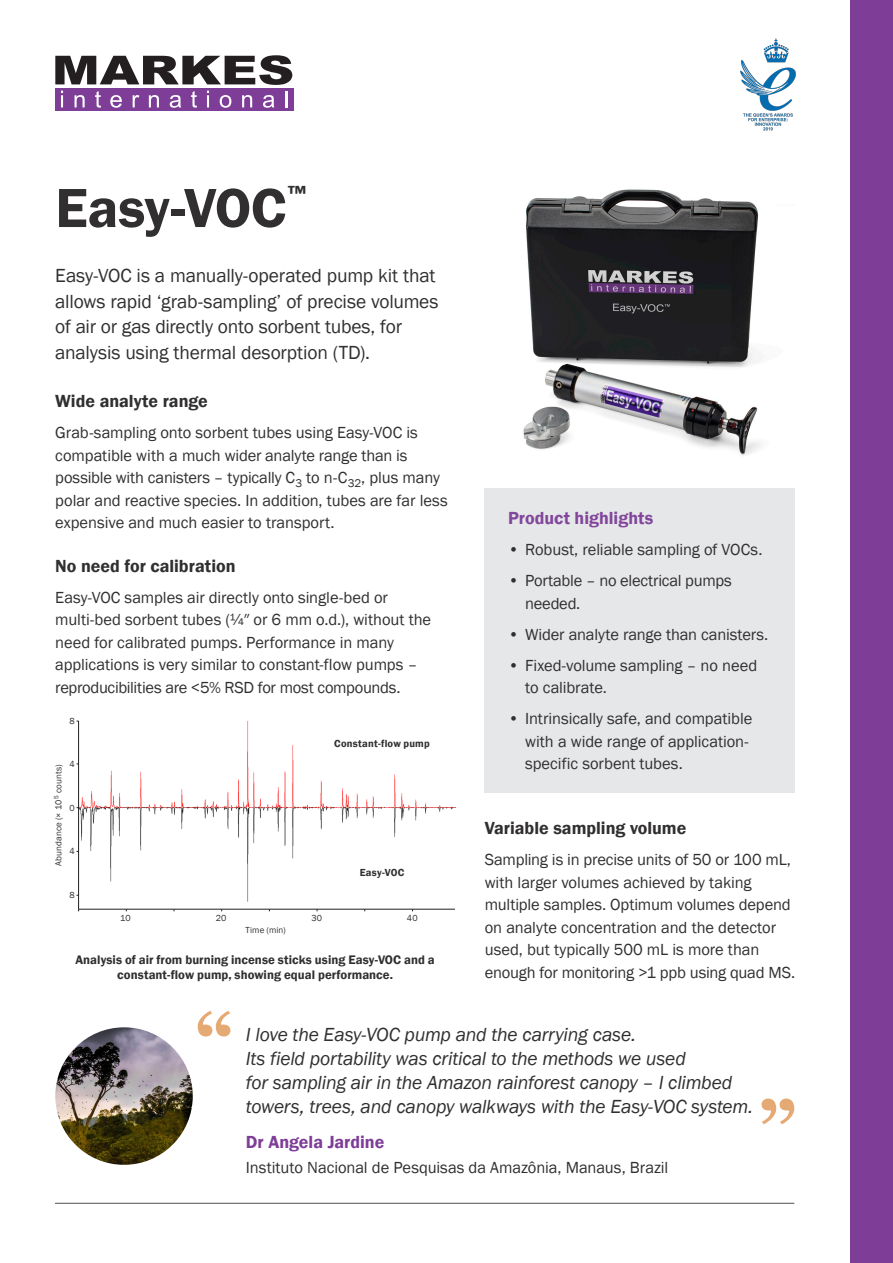
<style>
.page{position:relative;width:893px;height:1263px;background:#fff}
.page>*{position:absolute;margin:0;border:0;box-sizing:border-box;transform-origin:0 0}
.t1{font:700 75px "Georgia";color:#e5a974}
.t2{font:600 57px "Franklin Gothic";letter-spacing:-.005em;color:#312f30}
.t3{font:600 21px "Franklin Gothic";color:#312f30}
.t4{font:italic 19.5px/24px "Franklin Gothic";letter-spacing:-.01em;color:#312f30}
.t5{font:19.5px/25.5px "Franklin Gothic";letter-spacing:-.01em;color:#312f30}
.t6{font:600 18px "Franklin Gothic";color:#312f30}
.t7{font:600 18px "Franklin Gothic";color:#82479b}
.t8{font:600 18px "Franklin Gothic";color:#7e3e98}
.t9{font:16.5px/22.5px "Franklin Gothic";letter-spacing:-.005em;color:#312f30}
.t10{font:600 12.75px/15px "Franklin Gothic";letter-spacing:.005em;color:#312f30;text-align:center}
.t11{font:600 10.5px "Franklin Gothic";letter-spacing:.02em;color:#312f30}
.t12{font:9px "Franklin Gothic";letter-spacing:.015em;color:#312f30}
</style>
<div class="page">
<div style="left:850px;top:0;width:43px;height:1263px;background:#7e3e98"></div>
<img style="left:740px;top:38px;width:56px;height:93px">
<svg style="left:55px;top:55px;width:237px;height:30px"></svg>
<div style="left:55px;top:88px;width:238px;height:22px;background:#7e3e98"></div>
<svg style="left:61px;top:91px;width:2px;height:16px"></svg>
<svg style="left:75px;top:95px;width:10px;height:12px"></svg>
<svg style="left:95px;top:91px;width:6px;height:17px"></svg>
<svg style="left:110px;top:95px;width:12px;height:13px"></svg>
<svg style="left:133px;top:95px;width:6px;height:12px"></svg>
<svg style="left:149px;top:95px;width:10px;height:12px"></svg>
<svg style="left:170px;top:95px;width:11px;height:13px"></svg>
<svg style="left:191px;top:91px;width:6px;height:17px"></svg>
<svg style="left:207px;top:91px;width:2px;height:16px"></svg>
<svg style="left:220px;top:95px;width:11px;height:13px"></svg>
<svg style="left:242px;top:95px;width:10px;height:12px"></svg>
<svg style="left:263px;top:95px;width:11px;height:13px"></svg>
<svg style="left:285px;top:91px;width:2px;height:16px"></svg>
<hr style="left:55px;top:1203px;width:739px;height:1px;background:#57585a">
<img style="left:76px;top:721px;width:379px;height:191px">
<hr style="left:78px;top:721px;width:1px;height:188px;background:#231f20">
<hr style="left:79px;top:909px;width:376px;height:1px;background:#231f20">
<img style="left:55px;top:1027px;width:138px;height:138px;border-radius:69px">
<img style="left:523px;top:189px;width:238px;height:267px">
<div style="left:485px;top:488px;width:310px;height:304px;background:#e6e7e9"></div>
<h2 class="t2" style="left:55px;top:173px;width:233px">Easy-VOC</h2>
<p class="t3" style="left:288px;top:180px;width:20px">™</p>
<p class="t5" style="left:55px;top:263px;width:385px">Easy-VOC is a manually-operated pump kit that allows rapid ‘grab‑sampling’ of precise volumes of air or gas directly onto sorbent tubes, for analysis using thermal desorption (TD).</p>
<p class="t6" style="left:55px;top:390px;width:154px">Wide analyte range</p>
<p class="t9" style="left:55px;top:422px;width:394px">Grab-sampling onto sorbent tubes using Easy-VOC is compatible with a much wider analyte range than is possible with canisters – typically C<sub>3</sub> to n-C<sub>32</sub>, plus many polar and reactive species. In addition, tubes are far less expensive and much easier to transport.</p>
<p class="t6" style="left:55px;top:555px;width:182px">No need for calibration</p>
<p class="t9" style="left:55px;top:586px;width:377px">Easy-VOC samples air directly onto single-bed or multi‑bed sorbent tubes (¼″ or 6 mm o.d.), without the need for calibrated pumps. Performance in many applications is very similar to constant-flow pumps – reproducibilities are &lt;5% RSD for most compounds.</p>
<p class="t12" style="left:69px;top:715px;width:7px">8</p>
<p class="t12" style="left:69px;top:758px;width:7px">4</p>
<p class="t12" style="left:53px;top:866px;width:103px;rotate:-90deg">Abundance (× 10<sup>5</sup> counts)</p>
<p class="t12" style="left:69px;top:802px;width:7px">0</p>
<p class="t12" style="left:69px;top:846px;width:7px">4</p>
<p class="t12" style="left:69px;top:889px;width:7px">8</p>
<p class="t11" style="left:334px;top:737px;width:97px">Constant-flow pump</p>
<p class="t11" style="left:360px;top:866px;width:46px">Easy-VOC</p>
<p class="t12" style="left:120px;top:912px;width:12px">10</p>
<p class="t12" style="left:216px;top:912px;width:12px">20</p>
<p class="t12" style="left:311px;top:912px;width:12px">30</p>
<p class="t12" style="left:407px;top:912px;width:12px">40</p>
<p class="t12" style="left:245px;top:924px;width:42px">Time (min)</p>
<p class="t10" style="left:75px;top:952px;width:361px">Analysis of air from burning incense sticks using Easy-VOC and a constant-flow pump, showing equal performance.</p>
<p class="t7" style="left:508px;top:507px;width:147px">Product highlights</p>
<p class="t9" style="left:508px;top:539px;width:256px">• Robust, reliable sampling of VOCs.</p>
<p class="t9" style="left:525px;top:570px;width:208px;text-indent:-17px">• Portable – no electrical pumps needed.</p>
<p class="t9" style="left:508px;top:623px;width:262px">• Wider analyte range than canisters.</p>
<p class="t9" style="left:525px;top:654px;width:234px;text-indent:-17px">• Fixed-volume sampling – no need to calibrate.</p>
<p class="t9" style="left:525px;top:708px;width:229px;text-indent:-17px">• Intrinsically safe, and compatible with a wide range of application&shy;specific sorbent tubes.</p>
<p class="t6" style="left:485px;top:817px;width:203px">Variable sampling volume</p>
<p class="t9" style="left:485px;top:849px;width:312px">Sampling is in precise units of 50 or 100 mL, with larger volumes achieved by taking multiple samples. Optimum volumes depend on analyte concentration and the detector used, but typically 500 mL is more than enough for monitoring &gt;1 ppb using quad MS.</p>
<h1 class="t1" style="left:195px;top:992px;width:40px">“</h1>
<p class="t4" style="left:246px;top:1023px;width:509px">I love the Easy-VOC pump and the carrying case.<br>Its field portability was critical to the methods we used<br>for sampling air in the Amazon rainforest canopy – I climbed towers, trees, and canopy walkways with the Easy-VOC system.</p>
<p class="t8" style="left:246px;top:1131px;width:140px">Dr Angela Jardine</p>
<p class="t9" style="left:246px;top:1156px;width:424px">Instituto Nacional de Pesquisas da Amazônia, Manaus, Brazil</p>
<h1 class="t1" style="left:758px;top:1080px;width:40px">”</h1>
</div>
